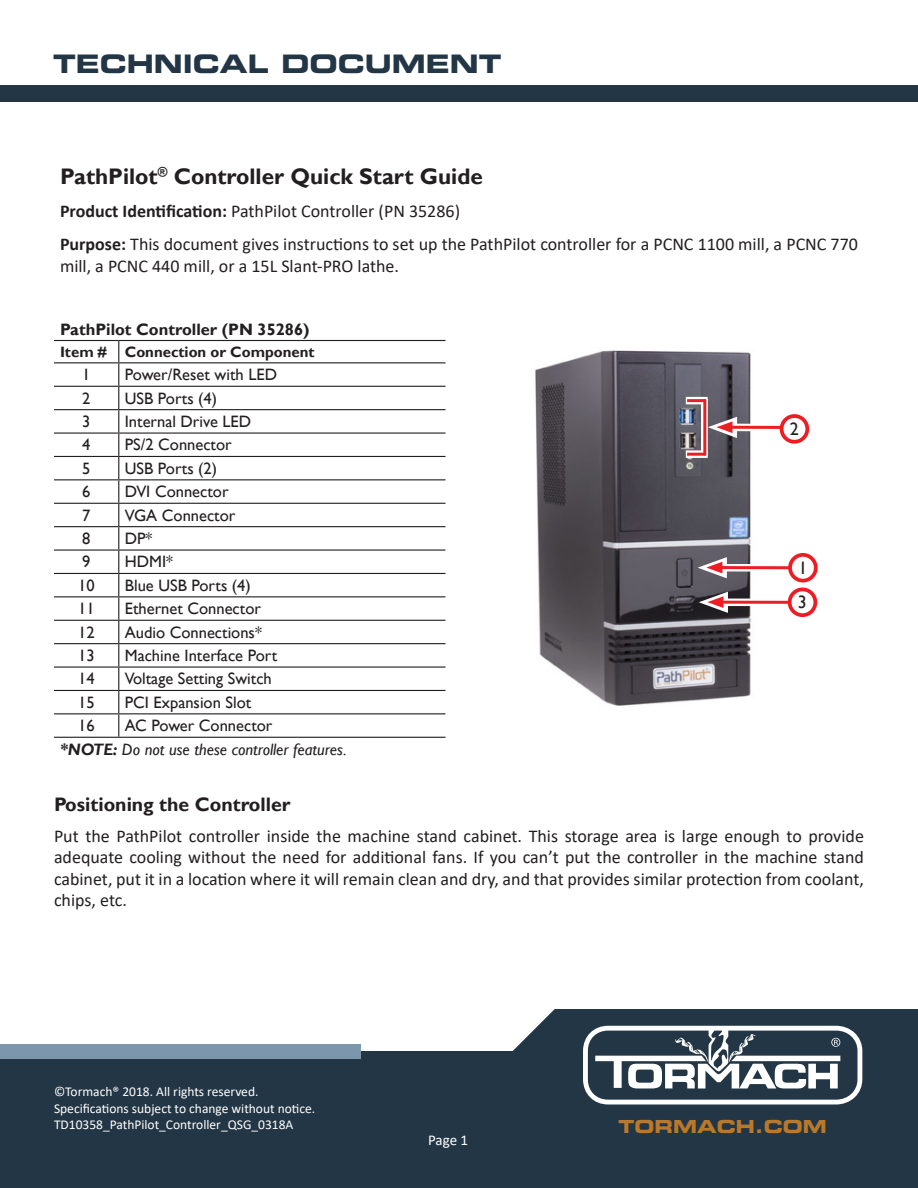
<style>
.page{position:relative;width:918px;height:1188px;background:#fff}
.page>*{position:absolute;margin:0;border:0;box-sizing:border-box;transform-origin:0 0}
.t1{font:25.5px "Eurostile LT Std Bold Ex 2";color:#233645}
.Header_Level_1{font:700 22.5px "Gill Sans";color:#231f20}
.Header_Level_2{font:700 19.5px "Gill Sans";color:#231f20}
.Body_Text{font:18px/21.6px "Calibri";color:#231f20}
.t2{font:18px "Eurostile LT Std Bold Ex 2";color:#ba782a}
.t3{font:18px "Gill Sans";color:#231f20}
.Table_Text{font:16.5px "Gill Sans";color:#231f20}
.Table_Text-2{font:italic 16.5px "Gill Sans";color:#231f20}
.Table_Header{font:700 16.5px "Gill Sans";color:#231f20}
.Table_Text-3{font:700 15px "Gill Sans";color:#231f20}
.t4{font:15px "Calibri";color:#fff}
.t5{font:13.5px/16.2px "Calibri";color:#fff}
.s1{font-weight:700}
</style>
<div class="page">
<div style="left:0;top:86px;width:918px;height:16px;background:#233645"></div>
<div style="left:0;top:1051px;width:918px;height:137px;background:#233645"></div>
<div style="left:555px;top:1009px;width:363px;height:54px;background:#233645"></div>
<svg style="left:513px;top:1009px;width:42px;height:42px"></svg>
<svg style="left:583px;top:1026px;width:279px;height:78px"></svg>
<div style="left:0;top:1044px;width:361px;height:15px;background:#7c97ab"></div>
<hr style="left:54px;top:386px;width:65px;height:1px;background:#231f20">
<hr style="left:119px;top:386px;width:327px;height:1px;background:#231f20">
<hr style="left:54px;top:409px;width:65px;height:1px;background:#231f20">
<hr style="left:119px;top:409px;width:327px;height:1px;background:#231f20">
<hr style="left:54px;top:433px;width:65px;height:1px;background:#231f20">
<hr style="left:119px;top:433px;width:327px;height:1px;background:#231f20">
<hr style="left:54px;top:456px;width:65px;height:1px;background:#231f20">
<hr style="left:119px;top:456px;width:327px;height:1px;background:#231f20">
<hr style="left:54px;top:479px;width:65px;height:1px;background:#231f20">
<hr style="left:119px;top:479px;width:327px;height:1px;background:#231f20">
<hr style="left:54px;top:503px;width:65px;height:1px;background:#231f20">
<hr style="left:119px;top:503px;width:327px;height:1px;background:#231f20">
<hr style="left:54px;top:526px;width:65px;height:1px;background:#231f20">
<hr style="left:119px;top:526px;width:327px;height:1px;background:#231f20">
<hr style="left:54px;top:550px;width:65px;height:1px;background:#231f20">
<hr style="left:119px;top:550px;width:327px;height:1px;background:#231f20">
<hr style="left:54px;top:573px;width:65px;height:1px;background:#231f20">
<hr style="left:119px;top:573px;width:327px;height:1px;background:#231f20">
<hr style="left:54px;top:596px;width:65px;height:1px;background:#231f20">
<hr style="left:119px;top:596px;width:327px;height:1px;background:#231f20">
<hr style="left:54px;top:620px;width:65px;height:1px;background:#231f20">
<hr style="left:119px;top:620px;width:327px;height:1px;background:#231f20">
<hr style="left:54px;top:643px;width:65px;height:1px;background:#231f20">
<hr style="left:119px;top:643px;width:327px;height:1px;background:#231f20">
<hr style="left:54px;top:667px;width:65px;height:1px;background:#231f20">
<hr style="left:119px;top:667px;width:327px;height:1px;background:#231f20">
<hr style="left:54px;top:690px;width:65px;height:1px;background:#231f20">
<hr style="left:119px;top:690px;width:327px;height:1px;background:#231f20">
<hr style="left:54px;top:713px;width:65px;height:1px;background:#231f20">
<hr style="left:119px;top:713px;width:327px;height:1px;background:#231f20">
<hr style="left:54px;top:340px;width:65px;height:1px;background:#231f20">
<hr style="left:54px;top:362px;width:65px;height:1px;background:#231f20">
<hr style="left:119px;top:340px;width:327px;height:1px;background:#231f20">
<hr style="left:119px;top:362px;width:327px;height:1px;background:#231f20">
<svg style="left:118px;top:341px;width:1px;height:396px"></svg>
<hr style="left:54px;top:737px;width:65px;height:1px;background:#231f20">
<hr style="left:119px;top:737px;width:327px;height:1px;background:#231f20">
<img style="left:535px;top:350px;width:243px;height:356px">
<div style="left:786px;top:551px;width:34px;height:34px;border:4px solid #fff;border-radius:50%"></div>
<div style="left:788px;top:553px;width:30px;height:29px;border:4px solid #ee1d23;border-radius:50%"></div>
<div style="left:778px;top:412px;width:33px;height:34px;border:4px solid #fff;border-radius:50%"></div>
<div style="left:780px;top:414px;width:29px;height:30px;border:4px solid #ee1d23;border-radius:50%"></div>
<div style="left:786px;top:585px;width:33px;height:34px;border:4px solid #fff;border-radius:50%"></div>
<div style="left:788px;top:588px;width:29px;height:29px;border:4px solid #ee1d23;border-radius:50%"></div>
<svg style="left:701px;top:404px;width:7px;height:46px"></svg>
<svg style="left:686px;top:397px;width:22px;height:7px"></svg>
<hr style="left:687px;top:399px;width:19px;height:3px;background:#ee1d23">
<svg style="left:686px;top:450px;width:22px;height:8px"></svg>
<hr style="left:687px;top:453px;width:19px;height:3px;background:#ee1d23">
<hr style="left:703px;top:400px;width:3px;height:55px;background:#ee1d23">
<svg style="left:737px;top:424px;width:19px;height:7px"></svg>
<hr style="left:727px;top:426px;width:55px;height:3px;background:#ee1d23">
<svg style="left:708px;top:417px;width:29px;height:21px"></svg>
<svg style="left:727px;top:564px;width:59px;height:8px"></svg>
<hr style="left:717px;top:566px;width:72px;height:3px;background:#ee1d23">
<svg style="left:698px;top:557px;width:29px;height:21px"></svg>
<svg style="left:728px;top:599px;width:60px;height:7px"></svg>
<hr style="left:718px;top:601px;width:72px;height:3px;background:#ee1d23">
<svg style="left:699px;top:592px;width:29px;height:21px"></svg>
<h1 class="t1" style="left:53px;top:46px;width:450px">TECHNICAL DOCUMENT</h1>
<p class="Header_Level_1" style="left:60px;top:162px;width:424px">PathPilot<sup>®</sup> Controller Quick Start Guide</p>
<p class="Body_Text" style="left:60px;top:199px;width:402px"><span class="s1">Product Identification:</span> PathPilot Controller (PN 35286)</p>
<p class="Body_Text" style="left:60px;top:233px;width:800px"><span class="s1">Purpose:</span> This document gives instructions to set up the PathPilot controller for a PCNC 1100 mill, a PCNC 770 mill, a PCNC 440 mill, or a 15L Slant-PRO lathe.</p>
<p class="Table_Header" style="left:60px;top:319px;width:251px">PathPilot Controller (PN 35286)</p>
<p class="Table_Text-3" style="left:60px;top:343px;width:48px">Item #</p>
<p class="Table_Text-3" style="left:125px;top:343px;width:191px">Connection or Component</p>
<p class="Table_Text" style="left:82px;top:365px;width:10px">1</p>
<p class="Table_Text" style="left:125px;top:365px;width:154px">Power/Reset with LED</p>
<p class="Table_Text" style="left:82px;top:389px;width:10px">2</p>
<p class="Table_Text" style="left:125px;top:389px;width:94px">USB Ports (4)</p>
<p class="Table_Text" style="left:82px;top:412px;width:10px">3</p>
<p class="Table_Text" style="left:125px;top:412px;width:128px">Internal Drive LED</p>
<p class="Table_Text" style="left:82px;top:435px;width:10px">4</p>
<p class="Table_Text" style="left:125px;top:435px;width:109px">PS/2 Connector</p>
<p class="Table_Text" style="left:82px;top:459px;width:10px">5</p>
<p class="Table_Text" style="left:125px;top:459px;width:94px">USB Ports (2)</p>
<p class="Table_Text" style="left:82px;top:482px;width:10px">6</p>
<p class="Table_Text" style="left:125px;top:482px;width:105px">DVI Connector</p>
<p class="Table_Text" style="left:82px;top:506px;width:10px">7</p>
<p class="Table_Text" style="left:125px;top:506px;width:112px">VGA Connector</p>
<p class="Table_Text" style="left:82px;top:529px;width:10px">8</p>
<p class="Table_Text" style="left:125px;top:529px;width:29px">DP*</p>
<p class="Table_Text" style="left:82px;top:552px;width:10px">9</p>
<p class="Table_Text" style="left:125px;top:552px;width:50px">HDMI*</p>
<p class="Table_Text" style="left:78px;top:576px;width:18px">10</p>
<p class="Table_Text" style="left:125px;top:576px;width:128px">Blue USB Ports (4)</p>
<p class="Table_Text" style="left:78px;top:599px;width:18px">11</p>
<p class="Table_Text" style="left:125px;top:599px;width:138px">Ethernet Connector</p>
<p class="Table_Text" style="left:78px;top:623px;width:18px">12</p>
<p class="Table_Text" style="left:125px;top:623px;width:139px">Audio Connections*</p>
<p class="Table_Text" style="left:78px;top:646px;width:18px">13</p>
<p class="Table_Text" style="left:125px;top:646px;width:154px">Machine Interface Port</p>
<p class="Table_Text" style="left:78px;top:669px;width:18px">14</p>
<p class="Table_Text" style="left:125px;top:669px;width:149px">Voltage Setting Switch</p>
<p class="Table_Text" style="left:78px;top:693px;width:18px">15</p>
<p class="Table_Text" style="left:125px;top:693px;width:128px">PCI Expansion Slot</p>
<p class="Table_Text" style="left:78px;top:716px;width:18px">16</p>
<p class="Table_Text" style="left:125px;top:716px;width:149px">AC Power Connector</p>
<p class="Table_Text-2" style="left:60px;top:739px;width:288px"><span class="s1">*NOTE:</span> Do not use these controller features.</p>
<p class="Header_Level_2" style="left:54px;top:793px;width:238px">Positioning the Controller</p>
<p class="Body_Text" style="left:54px;top:824px;width:812px;text-align:justify">Put the PathPilot controller inside the machine stand cabinet. This storage area is large enough to provide adequate cooling without the need for additional fans. If you can’t put the controller in the machine stand cabinet, put it in a location where it will remain clean and dry, and that provides similar protection from coolant, chips, etc.</p>
<p class="t3" style="left:790px;top:418px;width:10px">2</p>
<p class="t3" style="left:798px;top:557px;width:10px">1</p>
<p class="t3" style="left:798px;top:592px;width:10px">3</p>
<p class="t5" style="left:54px;top:1084px;width:263px">©Tormach® 2018. All rights reserved.<br>Specifications subject to change without notice.<br>TD10358_PathPilot_Controller_QSG_0318A</p>
<p class="t4" style="left:428px;top:1130px;width:42px">Page 1</p>
<p class="t2" style="left:618px;top:1114px;width:210px">TORMACH.COM</p>
</div>
